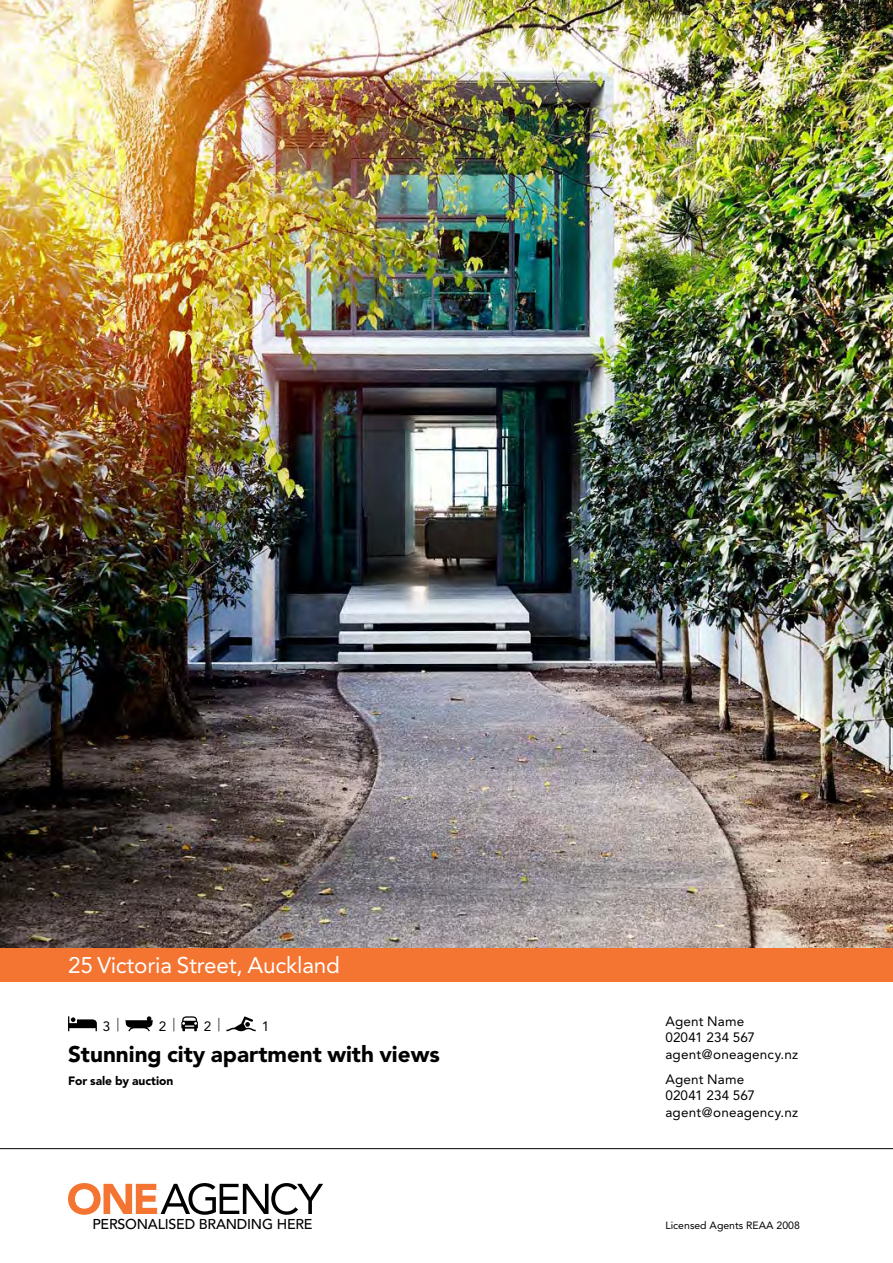
<style>
.page{position:relative;width:893px;height:1263px;background:#fff}
.page>*{position:absolute;margin:0;border:0;box-sizing:border-box;transform-origin:0 0}
.t1{font:900 22.5px "Avenir";color:#000}
.t2{font:22.5px "Avenir";letter-spacing:-.01em;color:#fff}
.t3{font:500 14.25px "Avenir";letter-spacing:-.015em;color:#000}
.t4{font:13.5px/16.5px "Avenir";letter-spacing:.01em;color:#000}
.t5{font:900 12px "Avenir";color:#000}
.t6{font:10.5px "Avenir";color:#000}
</style>
<div class="page">
<div style="left:0;top:947px;width:893px;height:34px;background:#f47432"></div>
<svg style="left:68px;top:1016px;width:29px;height:15px"></svg>
<svg style="left:125px;top:1016px;width:28px;height:15px"></svg>
<svg style="left:181px;top:1016px;width:17px;height:15px"></svg>
<svg style="left:226px;top:1016px;width:30px;height:15px"></svg>
<img style="left:0;top:0;width:893px;height:947px">
<svg style="left:68px;top:1183px;width:255px;height:32px"></svg>
<hr style="left:0;top:1148px;width:893px;height:1px;background:#000">
<h1 class="t2" style="left:68px;top:952px;width:273px">25 Victoria Street, Auckland</h1>
<p class="t4" style="left:103px;top:1018px;width:18px">3 <sup>|</sup></p>
<p class="t4" style="left:159px;top:1018px;width:18px">2 <sup>|</sup></p>
<p class="t4" style="left:204px;top:1018px;width:18px">2 <sup>|</sup></p>
<p class="t4" style="left:262px;top:1018px;width:9px">1</p>
<h1 class="t1" style="left:68px;top:1040px;width:373px">Stunning city apartment with views</h1>
<p class="t5" style="left:68px;top:1074px;width:107px">For sale by auction</p>
<p class="t4" style="left:665px;top:1013px;width:134px">Agent Name<br>02041 234 567 agent@oneagency.nz</p>
<p class="t4" style="left:665px;top:1071px;width:134px">Agent Name<br>02041 234 567 agent@oneagency.nz</p>
<p class="t3" style="left:92px;top:1216px;width:222px">PERSONALISED BRANDING HERE</p>
<p class="t6" style="left:665px;top:1219px;width:136px">Licensed Agents REAA 2008</p>
</div>
